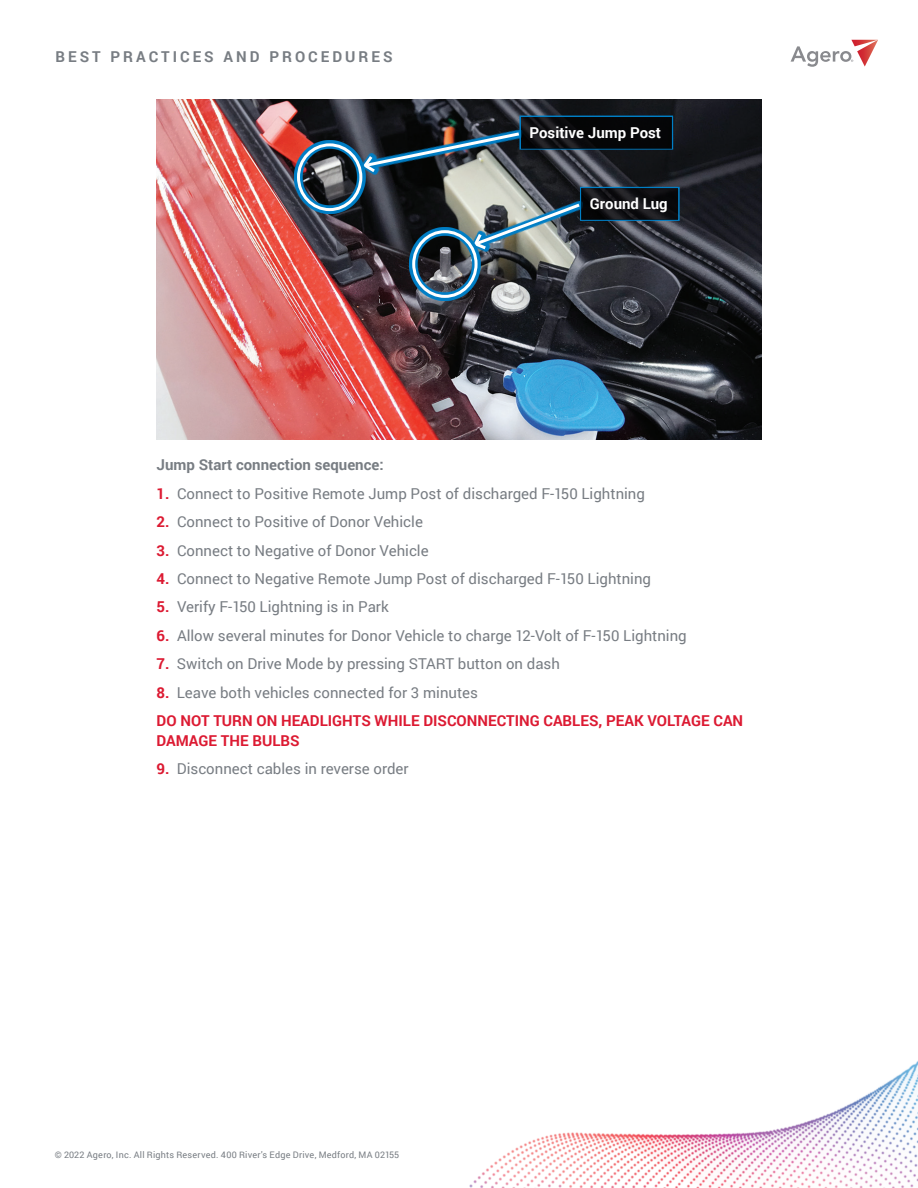
<style>
.page{position:relative;width:918px;height:1188px;background:#fff}
.page>*{position:absolute;margin:0;border:0;box-sizing:border-box;transform-origin:0 0}
.t1{font:15px "Roboto";color:#787d83}
.t2{font:700 15px/28.3px "Roboto";color:#dc1a32}
.t3{font:700 15px "Roboto";letter-spacing:.015em;color:#787d83}
.t4{font:700 15px "Roboto";letter-spacing:.2em;color:#787d83}
.t5{font:700 15px "Roboto";color:#fff}
.t6{font:9px "Roboto";letter-spacing:.025em;color:#787d83}
.s1{font-weight:700;color:#dc1a32}
.s2{font-weight:400;color:#787d83}
</style>
<div class="page">
<img style="left:469px;top:1061px;width:449px;height:127px">
<img style="left:157px;top:99px;width:604px;height:341px">
<svg style="left:359px;top:108px;width:321px;height:157px;background:#434b51"></svg>
<svg style="left:521px;top:117px;width:151px;height:31px;background:#0a0a0c"></svg>
<svg style="left:581px;top:188px;width:97px;height:31px;background:#111115"></svg>
<svg style="left:294px;top:140px;width:71px;height:74px;background:#465a6b"></svg>
<div style="left:297px;top:143px;width:65px;height:68px;border:3px solid #fff;border-radius:50%"></div>
<img style="left:409px;top:227px;width:72px;height:74px">
<div style="left:412px;top:230px;width:66px;height:68px;border:3px solid #fff;border-radius:50%"></div>
<svg style="left:791px;top:40px;width:87px;height:27px"></svg>
<p class="t4" style="left:56px;top:46px;width:339px">BEST PRACTICES AND PROCEDURES</p>
<p class="t5" style="left:529px;top:122px;width:133px">Positive Jump Post</p>
<p class="t5" style="left:590px;top:193px;width:79px">Ground Lug</p>
<p class="t3" style="left:157px;top:454px;width:229px">Jump Start connection sequence:</p>
<p class="t1" style="left:157px;top:483px;width:490px"><span class="s1">1.</span> Connect to Positive Remote Jump Post of discharged F-150 Lightning</p>
<p class="t1" style="left:157px;top:511px;width:268px"><span class="s1">2.</span> Connect to Positive of Donor Vehicle</p>
<p class="t1" style="left:157px;top:540px;width:274px"><span class="s1">3.</span> Connect to Negative of Donor Vehicle</p>
<p class="t1" style="left:157px;top:568px;width:496px"><span class="s1">4.</span> Connect to Negative Remote Jump Post of discharged F-150 Lightning</p>
<p class="t1" style="left:157px;top:597px;width:234px"><span class="s1">5.</span> Verify F-150 Lightning is in Park</p>
<p class="t1" style="left:157px;top:625px;width:532px"><span class="s1">6.</span> Allow several minutes for Donor Vehicle to charge 12-Volt of F-150 Lightning</p>
<p class="t1" style="left:157px;top:653px;width:405px"><span class="s1">7.</span> Switch on Drive Mode by pressing START button on dash</p>
<p class="t2" style="left:157px;top:678px;width:588px">8. <span class="s2">Leave both vehicles connected for 3 minutes<br></span>DO NOT TURN ON HEADLIGHTS WHILE DISCONNECTING CABLES, PEAK VOLTAGE CAN</p>
<p class="t2" style="left:157px;top:725px;width:145px">DAMAGE THE BULBS</p>
<p class="t1" style="left:157px;top:758px;width:254px"><span class="s1">9.</span> Disconnect cables in reverse order</p>
<p class="t6" style="left:55px;top:1148px;width:346px">© 2022 Agero, Inc. All Rights Reserved. 400 River's Edge Drive, Medford, MA 02155</p>
</div>
